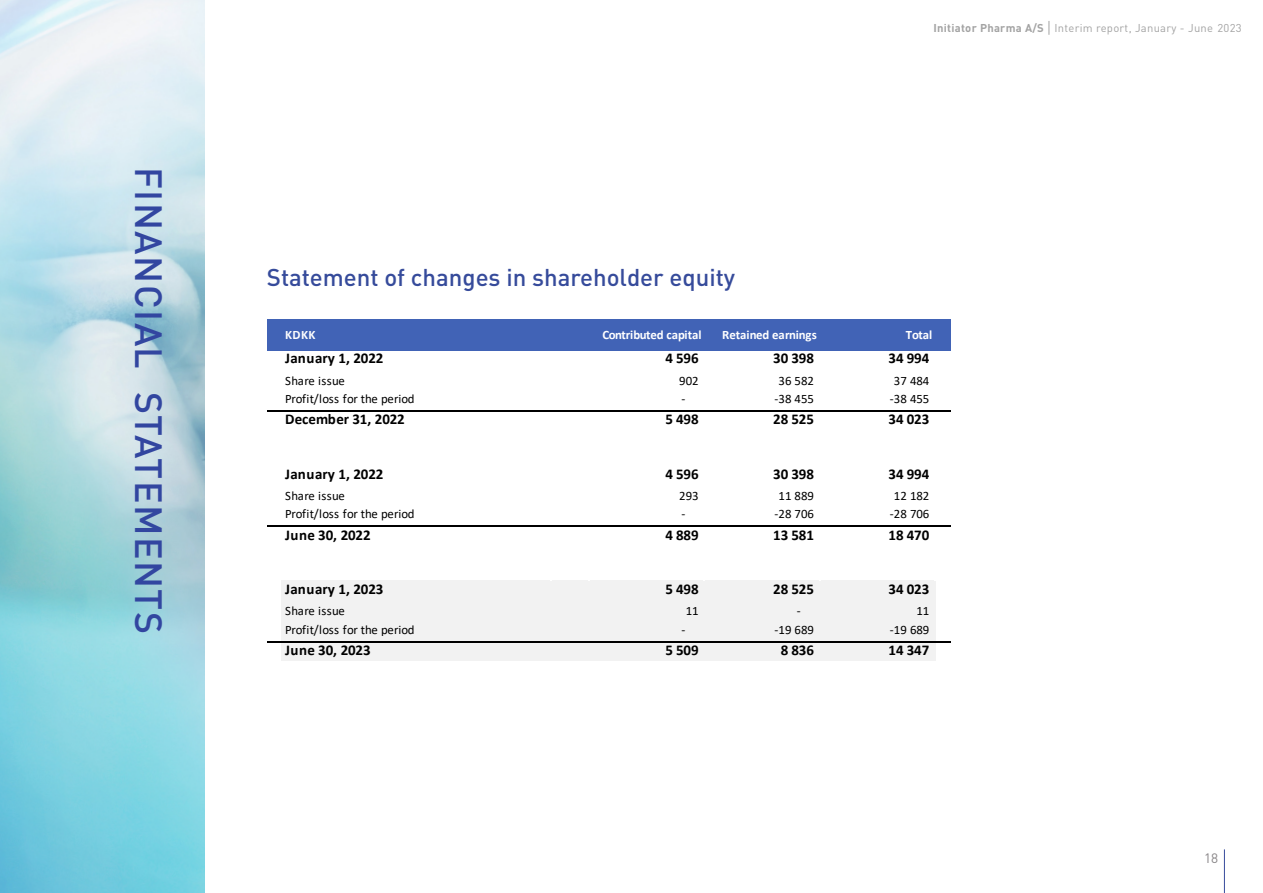
<style>
.page{position:relative;width:1263px;height:893px;background:#fff}
.page>*{position:absolute;margin:0;border:0;box-sizing:border-box;transform-origin:0 0}
.t1{font:500 37.5px "DIN";letter-spacing:.04em;color:#3246a0}
.t2{font:500 24px "DIN";color:#364b9b}
.t3{font:700 15px "Calibri";letter-spacing:-.005em;color:#000}
.t4{font:13.5px "DIN";color:#898688}
.t5{font:12.75px "Calibri";letter-spacing:-.005em;color:#000}
.t6{font:700 12.75px "Calibri";letter-spacing:-.005em;color:#fff}
.t7{font:12.75px "Calibri";letter-spacing:.02em;color:#000}
.t8{font:11.25px "DIN";letter-spacing:.025em;color:#a3a3a3}
.s1{font-weight:700}
</style>
<div class="page">
<hr style="left:1224px;top:849px;width:1px;height:44px;background:#364b9b">
<img style="left:0;top:0;width:204px;height:893px">
<svg style="left:1049px;top:21px;width:1px;height:14px"></svg>
<div style="left:267px;top:320px;width:683px;height:31px;background:#4163b6"></div>
<div style="left:282px;top:580px;width:654px;height:19px;background:#f2f2f2"></div>
<hr style="left:282px;top:598px;width:654px;height:4px;background:#f2f2f2">
<div style="left:282px;top:600px;width:654px;height:20px;background:#f2f2f2"></div>
<div style="left:282px;top:619px;width:654px;height:19px;background:#f2f2f2"></div>
<div style="left:282px;top:637px;width:654px;height:5px;background:#f2f2f2"></div>
<div style="left:282px;top:641px;width:654px;height:19px;background:#f2f2f2"></div>
<svg style="left:267px;top:637px;width:16px;height:23px"></svg>
<hr style="left:267px;top:410px;width:683px;height:1px;background:#000">
<hr style="left:267px;top:526px;width:683px;height:1px;background:#000">
<hr style="left:267px;top:641px;width:683px;height:1px;background:#000">
<svg style="left:934px;top:642px;width:16px;height:1px"></svg>
<h1 class="t1" style="left:173px;top:167px;width:469px;rotate:90deg">FINANCIAL STATEMENTS</h1>
<h2 class="t2" style="left:267px;top:262px;width:470px">Statement of changes in shareholder equity</h2>
<p class="t8" style="left:933px;top:21px;width:310px"><span class="s1">Initiator Pharma A/S</span> Interim report, January - June 2023</p>
<p class="t6" style="left:285px;top:326px;width:32px">KDKK</p>
<p class="t6" style="left:602px;top:326px;width:101px">Contributed capital</p>
<p class="t6" style="left:722px;top:326px;width:96px">Retained earnings</p>
<p class="t6" style="left:906px;top:326px;width:28px">Total</p>
<p class="t3" style="left:285px;top:348px;width:100px">January 1, 2022</p>
<p class="t3" style="left:665px;top:348px;width:35px">4 596</p>
<p class="t3" style="left:773px;top:348px;width:42px">30 398</p>
<p class="t3" style="left:889px;top:348px;width:42px">34 994</p>
<p class="t7" style="left:285px;top:372px;width:61px">Share issue</p>
<p class="t5" style="left:679px;top:372px;width:21px">902</p>
<p class="t5" style="left:779px;top:372px;width:37px">36 582</p>
<p class="t5" style="left:894px;top:372px;width:37px">37 484</p>
<p class="t5" style="left:285px;top:390px;width:131px">Profit/loss for the period</p>
<p class="t5" style="left:681px;top:390px;width:5px">-</p>
<p class="t5" style="left:774px;top:390px;width:41px">-38 455</p>
<p class="t5" style="left:890px;top:390px;width:41px">-38 455</p>
<p class="t3" style="left:285px;top:409px;width:121px">December 31, 2022</p>
<p class="t3" style="left:665px;top:409px;width:35px">5 498</p>
<p class="t3" style="left:773px;top:409px;width:42px">28 525</p>
<p class="t3" style="left:889px;top:409px;width:42px">34 023</p>
<p class="t3" style="left:285px;top:463px;width:100px">January 1, 2022</p>
<p class="t3" style="left:665px;top:463px;width:35px">4 596</p>
<p class="t3" style="left:773px;top:463px;width:42px">30 398</p>
<p class="t3" style="left:889px;top:463px;width:42px">34 994</p>
<p class="t7" style="left:285px;top:487px;width:61px">Share issue</p>
<p class="t5" style="left:679px;top:487px;width:21px">293</p>
<p class="t5" style="left:779px;top:487px;width:37px">11 889</p>
<p class="t5" style="left:894px;top:487px;width:37px">12 182</p>
<p class="t5" style="left:285px;top:505px;width:131px">Profit/loss for the period</p>
<p class="t5" style="left:681px;top:505px;width:5px">-</p>
<p class="t5" style="left:774px;top:505px;width:41px">-28 706</p>
<p class="t5" style="left:890px;top:505px;width:41px">-28 706</p>
<p class="t3" style="left:285px;top:524px;width:87px">June 30, 2022</p>
<p class="t3" style="left:665px;top:524px;width:35px">4 889</p>
<p class="t3" style="left:773px;top:524px;width:42px">13 581</p>
<p class="t3" style="left:889px;top:524px;width:42px">18 470</p>
<p class="t3" style="left:285px;top:578px;width:100px">January 1, 2023</p>
<p class="t3" style="left:665px;top:578px;width:35px">5 498</p>
<p class="t3" style="left:773px;top:578px;width:42px">28 525</p>
<p class="t3" style="left:889px;top:578px;width:42px">34 023</p>
<p class="t7" style="left:285px;top:602px;width:61px">Share issue</p>
<p class="t5" style="left:686px;top:602px;width:14px">11</p>
<p class="t5" style="left:797px;top:602px;width:5px">-</p>
<p class="t5" style="left:916px;top:602px;width:14px">11</p>
<p class="t5" style="left:285px;top:620px;width:131px">Profit/loss for the period</p>
<p class="t5" style="left:681px;top:620px;width:5px">-</p>
<p class="t5" style="left:774px;top:620px;width:41px">-19 689</p>
<p class="t5" style="left:890px;top:620px;width:41px">-19 689</p>
<p class="t3" style="left:285px;top:639px;width:87px">June 30, 2023</p>
<p class="t3" style="left:665px;top:639px;width:35px">5 509</p>
<p class="t3" style="left:781px;top:639px;width:35px">8 836</p>
<p class="t3" style="left:889px;top:639px;width:42px">14 347</p>
<p class="t4" style="left:1204px;top:849px;width:16px">18</p>
</div>
